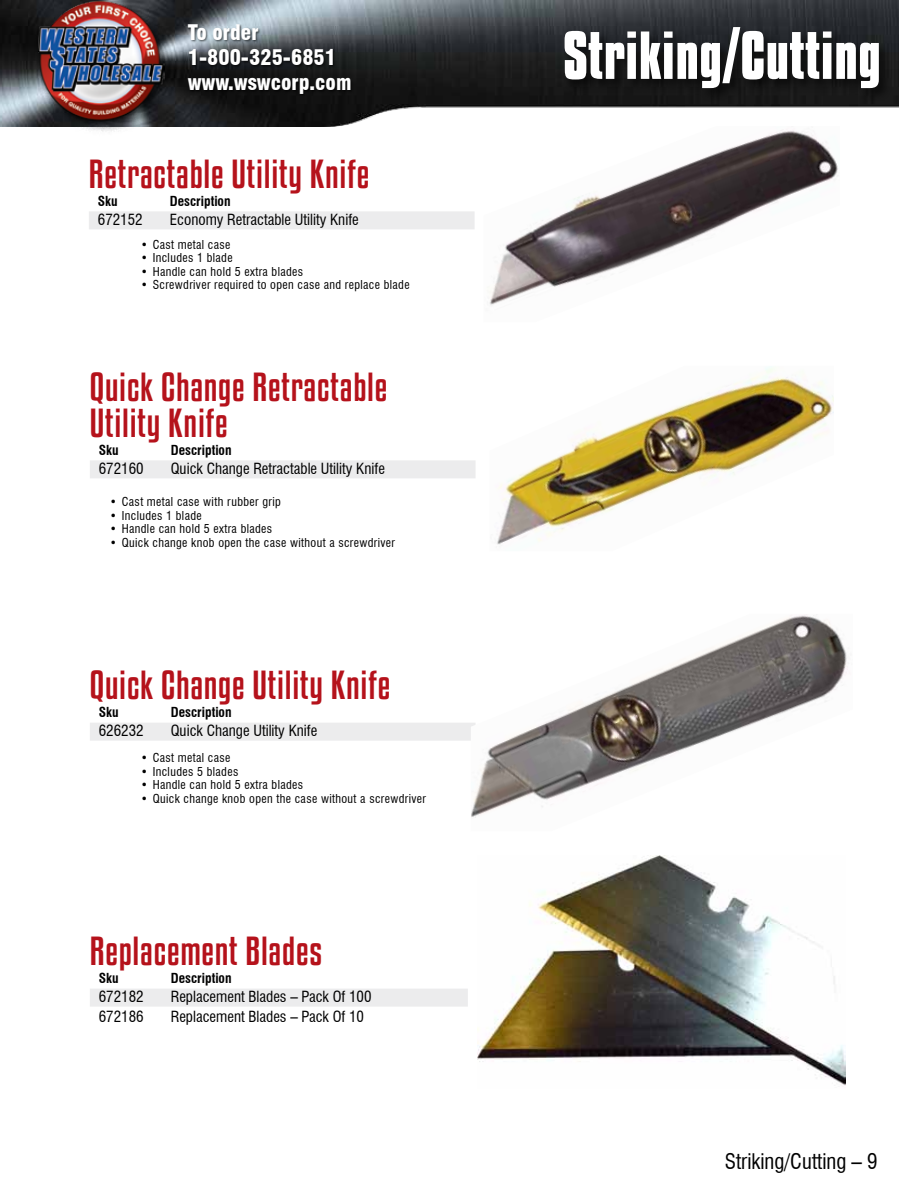
<style>
.page{position:relative;width:918px;height:1188px;background:#fff}
.page>*{position:absolute;margin:0;border:0;box-sizing:border-box;transform-origin:0 0}
.t1{font:700 60px "Kenyan Coffee Rg";color:#fff}
.t2{font:36px/36px "Kenyan Coffee Rg";letter-spacing:.02em;color:#b5121b}
.t3{font:900 condensed 21px/25.2px "Swiss 721 BT";color:#fff}
.t4{font:condensed 21px "Swiss 721 BT";color:#000}
.t5{font:condensed 15px "Swiss 721 BT";color:#000}
.t6{font:700 condensed 13.5px "Swiss 721 BT";color:#000}
.t7{font:condensed 12px "Swiss 721 BT";letter-spacing:.03em;color:#000}
</style>
<div class="page">
<img style="left:0;top:0;width:899px;height:126px">
<div style="left:562px;top:25px;width:331px;height:77px;background:#000;opacity:.6"></div>
<div style="left:187px;top:24px;width:166px;height:72px;background:#000;opacity:.6"></div>
<div style="left:35px;top:0;width:142px;height:137px;background:#000;opacity:.6"></div>
<img style="left:38px;top:0;width:126px;height:126px">
<img style="left:478px;top:855px;width:368px;height:231px">
<img style="left:489px;top:130px;width:350px;height:176px">
<div style="left:89px;top:211px;width:386px;height:18px;background:#ececed"></div>
<img style="left:497px;top:367px;width:337px;height:178px">
<div style="left:90px;top:460px;width:386px;height:18px;background:#ececed"></div>
<div style="left:90px;top:723px;width:386px;height:18px;background:#ececed"></div>
<div style="left:90px;top:989px;width:378px;height:18px;background:#ececed"></div>
<img style="left:471px;top:614px;width:377px;height:204px">
<h3 class="t3" style="left:188px;top:20px;width:165px">To order<br>1-800-325-6851 www.wswcorp.com</h3>
<h2 class="t2" style="left:89px;top:156px;width:282px">Retractable Utility Knife</h2>
<p class="t6" style="left:98px;top:193px;width:21px">Sku</p>
<p class="t6" style="left:170px;top:193px;width:62px">Description</p>
<p class="t5" style="left:98px;top:211px;width:46px">672152</p>
<p class="t5" style="left:170px;top:211px;width:190px">Economy Retractable Utility Knife</p>
<p class="t7" style="left:141px;top:237px;width:91px">• Cast metal case</p>
<p class="t7" style="left:141px;top:251px;width:93px">• Includes 1 blade</p>
<p class="t7" style="left:141px;top:264px;width:164px">• Handle can hold 5 extra blades</p>
<p class="t7" style="left:141px;top:278px;width:270px">• Screwdriver required to open case and replace blade</p>
<h2 class="t2" style="left:90px;top:369px;width:299px">Quick Change Retractable<br>Utility Knife</h2>
<p class="t6" style="left:99px;top:442px;width:21px">Sku</p>
<p class="t6" style="left:171px;top:442px;width:62px">Description</p>
<p class="t5" style="left:99px;top:460px;width:46px">672160</p>
<p class="t5" style="left:171px;top:460px;width:216px">Quick Change Retractable Utility Knife</p>
<p class="t7" style="left:110px;top:495px;width:172px">• Cast metal case with rubber grip</p>
<p class="t7" style="left:110px;top:508px;width:93px">• Includes 1 blade</p>
<p class="t7" style="left:110px;top:522px;width:164px">• Handle can hold 5 extra blades</p>
<p class="t7" style="left:110px;top:535px;width:287px">• Quick change knob open the case without a screwdriver</p>
<h2 class="t2" style="left:90px;top:667px;width:302px">Quick Change Utility Knife</h2>
<p class="t6" style="left:99px;top:704px;width:21px">Sku</p>
<p class="t6" style="left:171px;top:704px;width:62px">Description</p>
<p class="t5" style="left:99px;top:722px;width:46px">626232</p>
<p class="t5" style="left:171px;top:722px;width:148px">Quick Change Utility Knife</p>
<p class="t7" style="left:141px;top:751px;width:91px">• Cast metal case</p>
<p class="t7" style="left:141px;top:764px;width:99px">• Includes 5 blades</p>
<p class="t7" style="left:141px;top:778px;width:164px">• Handle can hold 5 extra blades</p>
<p class="t7" style="left:141px;top:791px;width:287px">• Quick change knob open the case without a screwdriver</p>
<h2 class="t2" style="left:90px;top:933px;width:234px">Replacement Blades</h2>
<p class="t6" style="left:99px;top:970px;width:21px">Sku</p>
<p class="t6" style="left:171px;top:970px;width:62px">Description</p>
<p class="t5" style="left:99px;top:988px;width:46px">672182</p>
<p class="t5" style="left:171px;top:988px;width:202px">Replacement Blades – Pack Of 100</p>
<p class="t5" style="left:99px;top:1007px;width:46px">672186</p>
<p class="t5" style="left:171px;top:1007px;width:195px">Replacement Blades – Pack Of 10</p>
<h1 class="t1" style="left:563px;top:19px;width:320px">Striking/Cutting</h1>
<h3 class="t4" style="left:725px;top:1149px;width:154px">Striking/Cutting – 9</h3>
</div>
